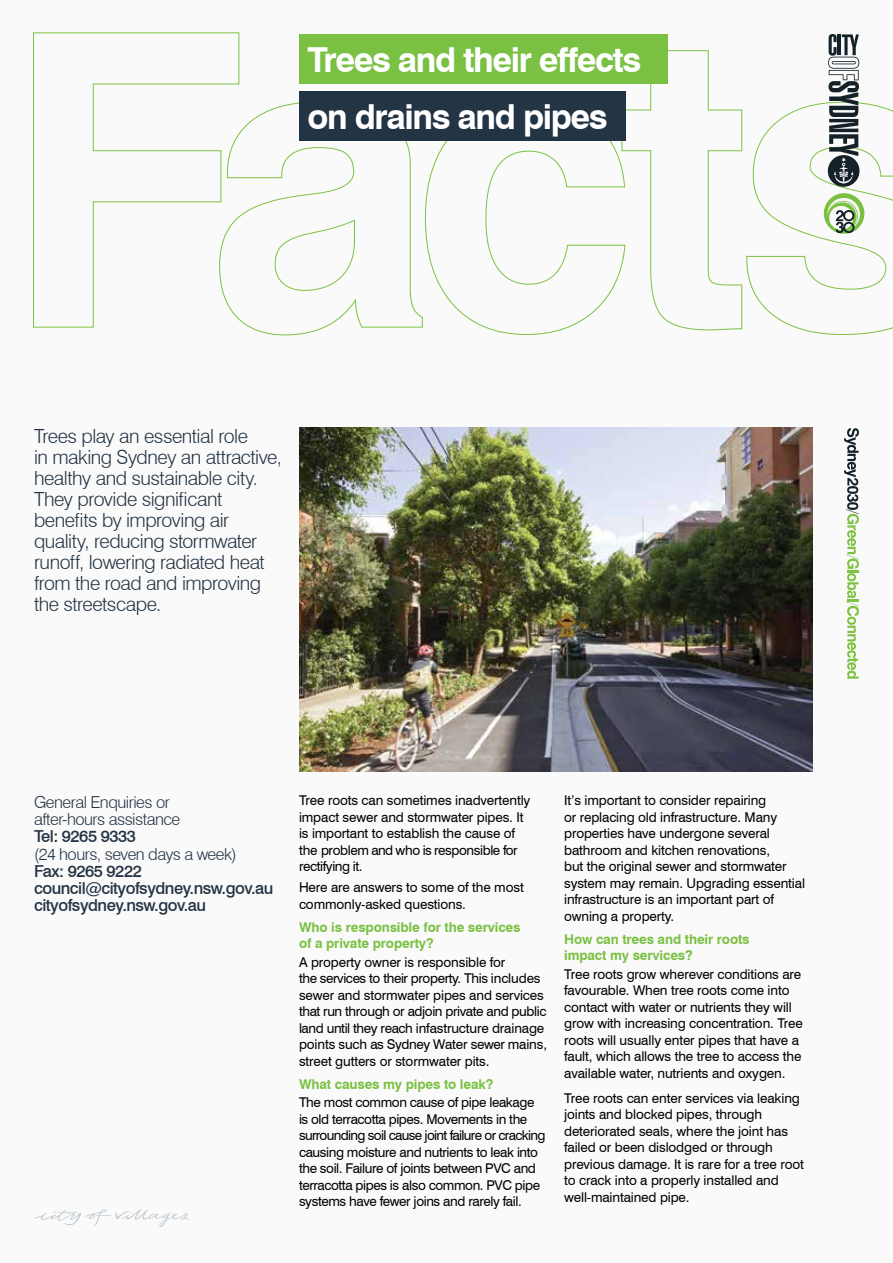
<style>
.page{position:relative;width:893px;height:1263px;background:#fafafa}
.page>*{position:absolute;margin:0;border:0;box-sizing:border-box;transform-origin:0 0}
.t1{font:700 34.5px/57.4px "Swiss 721 BT";letter-spacing:-.04em;color:#fff}
.t2{font:300 19.5px/21px "Swiss 721 BT";letter-spacing:-.025em;color:#243444}
.t3{font:500 16.5px/17.2px "Swiss 721 BT";letter-spacing:-.03em;color:#243444}
.t4{font:300 16.5px/17.2px "Swiss 721 BT";letter-spacing:-.03em;color:#243444}
.t5{font:13.5px/16.5px "Swiss 721 BT";letter-spacing:-.01em;color:#000}
.t6{font:13.5px/16.5px "Swiss 721 BT";letter-spacing:-.03em;color:#000}
.t7{font:700 13.5px/16.5px "Swiss 721 BT";letter-spacing:-.01em;color:#7ac143}
</style>
<div class="page">
<img style="left:299px;top:428px;width:513px;height:344px">
<svg style="left:33px;top:32px;width:207px;height:296px"></svg>
<svg style="left:219px;top:101px;width:204px;height:235px"></svg>
<svg style="left:425px;top:141px;width:196px;height:194px"></svg>
<div style="left:299px;top:34px;width:369px;height:50px;background:#7ac143"></div>
<div style="left:299px;top:91px;width:326px;height:50px;background:#233444"></div>
<svg style="left:621px;top:34px;width:272px;height:301px"></svg>
<svg style="left:34px;top:1209px;width:155px;height:18px"></svg>
<svg style="left:844px;top:428px;width:15px;height:251px"></svg>
<h1 class="t1" style="left:307px;top:31px;width:335px">Trees and their effects on drains and pipes</h1>
<p class="t2" style="left:34px;top:425px;width:249px">Trees play an essential role<br>in making Sydney an attractive, healthy and sustainable city.<br>They provide significant benefits by improving air quality, reducing stormwater runoff, lowering radiated heat from the road and improving the streetscape.</p>
<p class="t4" style="left:34px;top:793px;width:148px">General Enquiries or after-hours assistance</p>
<p class="t3" style="left:34px;top:828px;width:104px">Tel: 9265 9333</p>
<p class="t4" style="left:34px;top:845px;width:204px">(24 hours, seven days a week)</p>
<p class="t3" style="left:34px;top:862px;width:241px">Fax: 9265 9222 council@cityofsydney.nsw.gov.au cityofsydney.nsw.gov.au</p>
<p class="t5" style="left:299px;top:792px;width:233px">Tree roots can sometimes inadvertently impact sewer and stormwater pipes. It is important to establish the cause of the problem and who is responsible for rectifying it.</p>
<p class="t5" style="left:299px;top:879px;width:226px">Here are answers to some of the most commonly-asked questions.</p>
<p class="t7" style="left:299px;top:918px;width:223px">Who is responsible for the services of a private property?</p>
<p class="t5" style="left:299px;top:953px;width:250px">A property owner is responsible for<br>the services to their property. This includes sewer and stormwater pipes and services that run through or adjoin private and public land until they reach infastructure drainage points such as Sydney Water sewer mains, street gutters or stormwater pits.</p>
<p class="t7" style="left:299px;top:1075px;width:196px">What causes my pipes to leak?</p>
<p class="t6" style="left:299px;top:1094px;width:248px">The most common cause of pipe leakage is old terracotta pipes. Movements in the surrounding soil cause joint failure or cracking causing moisture and nutrients to leak into the soil. Failure of joints between PVC and terracotta pipes is also common. PVC pipe systems have fewer joins and rarely fail.</p>
<p class="t5" style="left:564px;top:792px;width:242px">It’s important to consider repairing<br>or replacing old infrastructure. Many properties have undergone several bathroom and kitchen renovations,<br>but the original sewer and stormwater system may remain. Upgrading essential infrastructure is an important part of owning a property.</p>
<p class="t7" style="left:564px;top:931px;width:187px">How can trees and their roots impact my services?</p>
<p class="t5" style="left:564px;top:966px;width:240px">Tree roots grow wherever conditions are favourable. When tree roots come into contact with water or nutrients they will grow with increasing concentration. Tree roots will usually enter pipes that have a fault, which allows the tree to access the available water, nutrients and oxygen.</p>
<p class="t5" style="left:564px;top:1090px;width:241px">Tree roots can enter services via leaking joints and blocked pipes, through deteriorated seals, where the joint has failed or been dislodged or through previous damage. It is rare for a tree root to crack into a properly installed and well-maintained pipe.</p>
</div>
